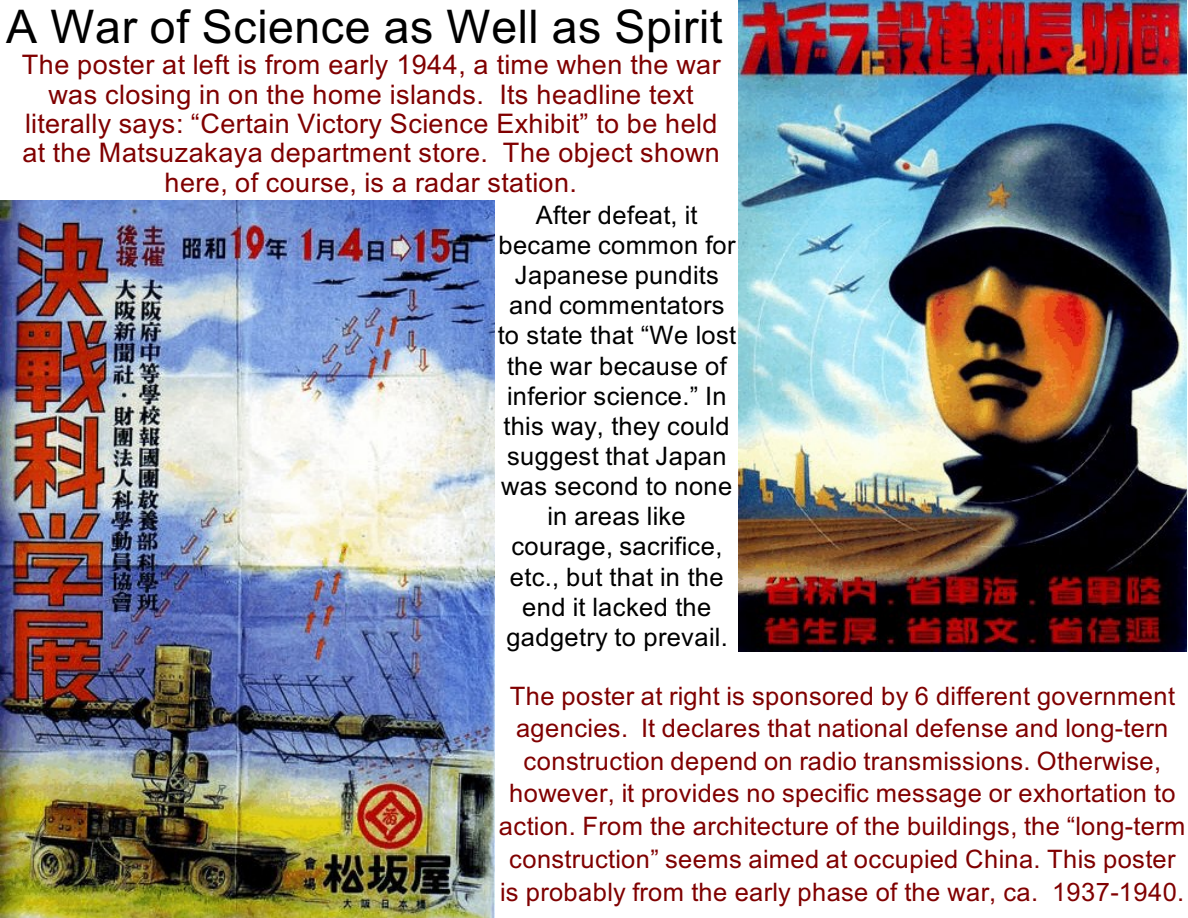
<style>
.page{position:relative;width:1188px;height:918px;background:#fff}
.page>*{position:absolute;margin:0;border:0;box-sizing:border-box;transform-origin:0 0}
.t1{font:46.5px "Arial";letter-spacing:.015em;color:#000}
.t2{font:27px/29.4px "Arial";letter-spacing:.015em;color:#800000;text-align:center}
.t3{font:25.5px/32.7px "Arial";letter-spacing:.015em;color:#800000;text-align:center}
.t4{font:25.5px/30.2px "Arial";letter-spacing:.015em;color:#000;text-align:center}
</style>
<div class="page">
<img style="left:1px;top:200px;width:493px;height:718px">
<img style="left:739px;top:0;width:447px;height:652px">
<h1 class="t1" style="left:6px;top:9px;width:718px">A War of Science as Well as Spirit</h1>
<p class="t2" style="left:22px;top:53px;width:701px">The poster at left is from early 1944, a time when the war was closing in on the home islands. Its headline text literally says: “Certain Victory Science Exhibit” to be held at the Matsuzakaya department store. The object shown here, of course, is a radar station.</p>
<p class="t4" style="left:498px;top:202px;width:240px">After defeat, it became common for<br>Japanese pundits and commentators to state that “We lost the war because of inferior science.” In this way, they could suggest that Japan was second to none in areas like courage, sacrifice, etc., but that in the end it lacked the gadgetry to prevail.</p>
<p class="t3" style="left:499px;top:682px;width:688px">The poster at right is sponsored by 6 different government agencies. It declares that national defense and long-tern construction depend on radio transmissions. Otherwise, however, it provides no specific message or exhortation to action. From the architecture of the buildings, the “long-term construction” seems aimed at occupied China. This poster is probably from the early phase of the war, ca. 1937-1940.</p>
</div>
